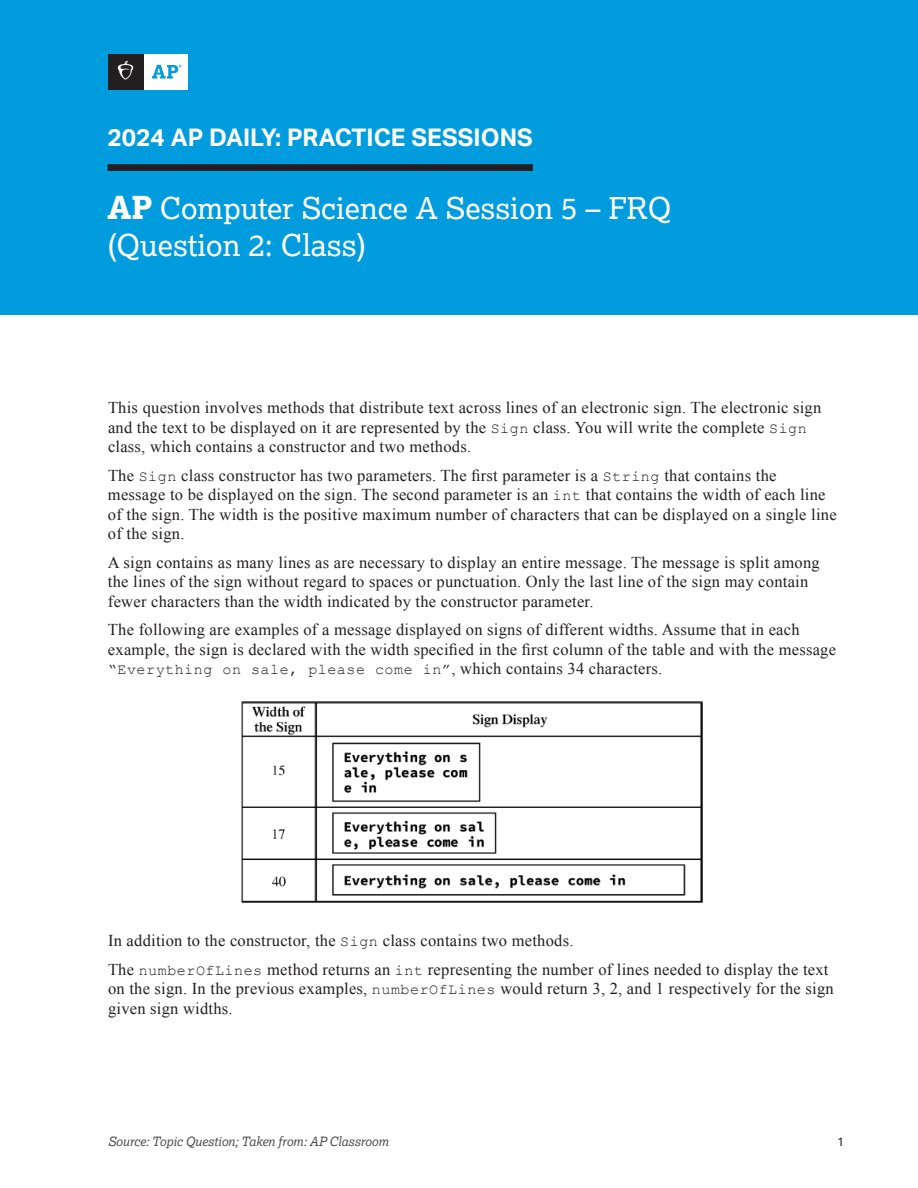
<style>
.page{position:relative;width:918px;height:1188px;background:#fff}
.page>*{position:absolute;margin:0;border:0;box-sizing:border-box;transform-origin:0 0}
.t1{font:30px/36.8px "Lexia";color:#fff}
.t2{font:700 24.3px "Aktiv Grotesk";color:#fff}
.t3{font:16.5px/19.5px "Times New Roman";letter-spacing:.015em;color:#231f20}
.t4{font:15px "Courier New";letter-spacing:.035em;color:#231f20}
.t5{font:italic 12.75px "Lexia";letter-spacing:-.01em;color:#4b4c4d}
.t6{font:12px "Aktiv Grotesk";color:#231f20}
.s1{font-weight:800;font-size:31.5px}
.s2{font-family:"Courier New";font-size:15px}
.s3{font-family:"Times New Roman";font-size:16.5px}
</style>
<div class="page">
<div style="left:0;top:0;width:918px;height:315px;background:#019cde"></div>
<div style="left:143px;top:54px;width:45px;height:36px;background:#fff"></div>
<svg style="left:152px;top:65px;width:30px;height:14px"></svg>
<div style="left:108px;top:54px;width:35px;height:36px;background:#231f20"></div>
<svg style="left:118px;top:61px;width:15px;height:19px"></svg>
<div style="left:108px;top:164px;width:425px;height:7px;background:#231f20"></div>
<img style="left:241px;top:701px;width:462px;height:202px">
<h1 class="t2" style="left:108px;top:124px;width:427px">2024 AP DAILY: PRACTICE SESSIONS</h1>
<h1 class="t1" style="left:108px;top:189px;width:566px"><span class="s1">AP</span> Computer Science A Session 5 – FRQ (Question 2: Class)</h1>
<p class="t3" style="left:108px;top:398px;width:715px">This question involves methods that distribute text across lines of an electronic sign. The electronic sign and the text to be displayed on it are represented by the <span class="s2">Sign</span> class. You will write the complete <span class="s2">Sign </span>class, which contains a constructor and two methods.</p>
<p class="t3" style="left:108px;top:465px;width:730px">The <span class="s2">Sign</span> class constructor has two parameters. The first parameter is a <span class="s2">String</span> that contains the message to be displayed on the sign. The second parameter is an <span class="s2">int</span> that contains the width of each line of the sign. The width is the positive maximum number of characters that can be displayed on a single line of the sign.</p>
<p class="t3" style="left:108px;top:552px;width:713px">A sign contains as many lines as are necessary to display an entire message. The message is split among the lines of the sign without regard to spaces or punctuation. Only the last line of the sign may contain fewer characters than the width indicated by the constructor parameter.</p>
<p class="t3" style="left:108px;top:620px;width:730px">The following are examples of a message displayed on signs of different widths. Assume that in each example, the sign is declared with the width specified in the first column of the table and with the message</p>
<p class="t4" style="left:108px;top:660px;width:556px">“Everything on sale, please come in”<span class="s3">, which contains 34 characters.</span></p>
<p class="t3" style="left:108px;top:930px;width:467px">In addition to the constructor, the <span class="s2">Sign</span> class contains two methods.</p>
<p class="t3" style="left:108px;top:959px;width:727px">The <span class="s2">numberOfLines</span> method returns an <span class="s2">int</span> representing the number of lines needed to display the text on the sign. In the previous examples, <span class="s2">numberOfLines</span> would return 3, 2, and 1 respectively for the sign given sign widths.</p>
<p class="t5" style="left:108px;top:1134px;width:282px">Source: Topic Question; Taken from: AP Classroom</p>
<p class="t6" style="left:837px;top:1135px;width:9px">1</p>
</div>
